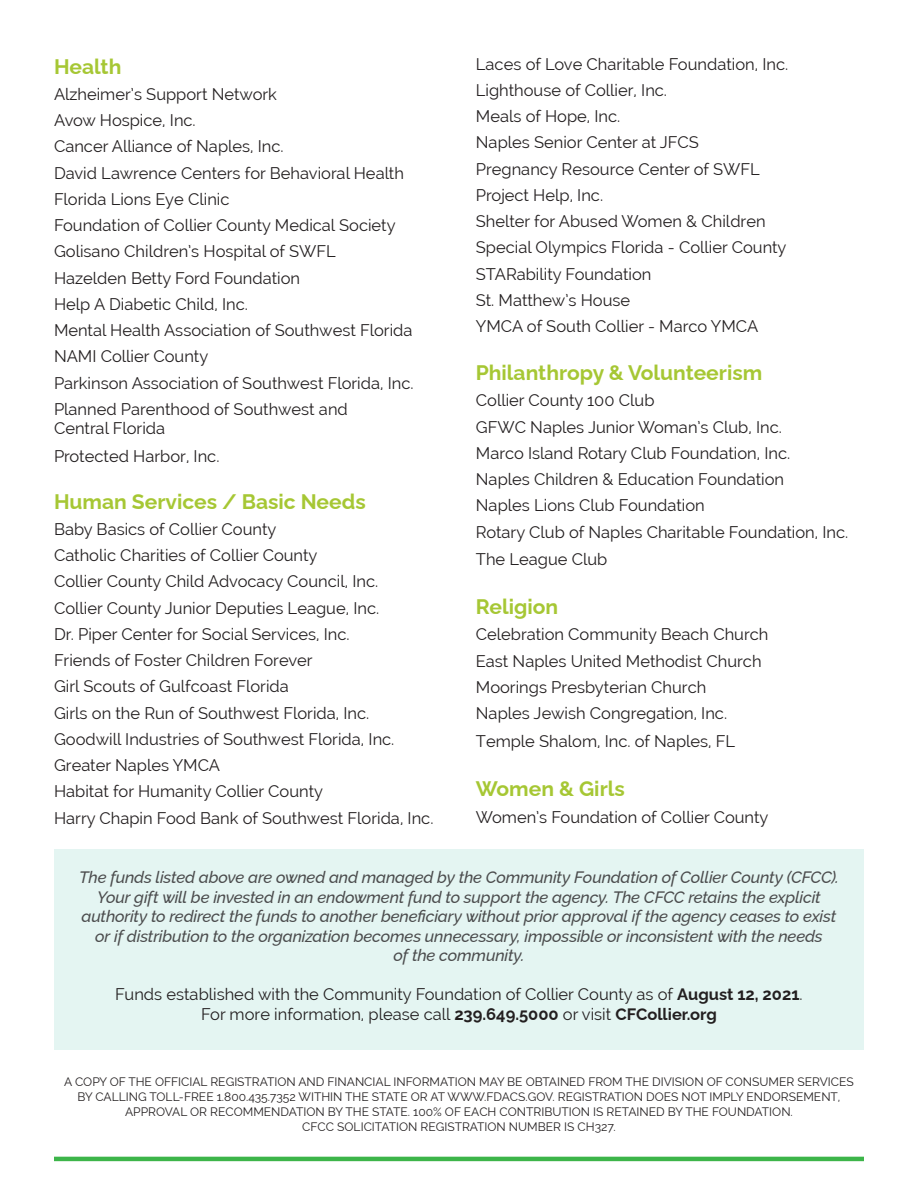
<style>
.page{position:relative;width:918px;height:1188px;background:#fff}
.page>*{position:absolute;margin:0;border:0;box-sizing:border-box;transform-origin:0 0}
.t1{font:700 21px "Raleway";color:#a6c734}
.t2{font:16.5px/19.5px "Raleway";color:#231f20}
.t3{font:italic 500 16.5px/19.5px "Raleway";letter-spacing:-.01em;color:#4b4c4d;text-align:center}
.t4{font:12px/15px "Raleway";color:#231f20;text-align:center}
.s1{font-weight:700}
</style>
<div class="page">
<div style="left:54px;top:849px;width:810px;height:201px;background:#e4f5f2"></div>
<hr style="left:54px;top:1157px;width:810px;height:4px;background:#3db54a">
<p class="t1" style="left:54px;top:50px;width:69px">Health</p>
<p class="t2" style="left:54px;top:84px;width:224px">Alzheimer’s Support Network</p>
<p class="t2" style="left:54px;top:111px;width:143px">Avow Hospice, Inc.</p>
<p class="t2" style="left:54px;top:137px;width:231px">Cancer Alliance of Naples, Inc.</p>
<p class="t2" style="left:54px;top:163px;width:352px">David Lawrence Centers for Behavioral Health</p>
<p class="t2" style="left:54px;top:189px;width:177px">Florida Lions Eye Clinic</p>
<p class="t2" style="left:54px;top:216px;width:343px">Foundation of Collier County Medical Society</p>
<p class="t2" style="left:54px;top:242px;width:283px">Golisano Children’s Hospital of SWFL</p>
<p class="t2" style="left:54px;top:268px;width:248px">Hazelden Betty Ford Foundation</p>
<p class="t2" style="left:54px;top:294px;width:196px">Help A Diabetic Child, Inc.</p>
<p class="t2" style="left:54px;top:321px;width:360px">Mental Health Association of Southwest Florida</p>
<p class="t2" style="left:54px;top:347px;width:156px">NAMI Collier County</p>
<p class="t2" style="left:54px;top:373px;width:361px">Parkinson Association of Southwest Florida, Inc.</p>
<p class="t2" style="left:54px;top:399px;width:295px">Planned Parenthood of Southwest and<br>Central Florida</p>
<p class="t2" style="left:54px;top:447px;width:167px">Protected Harbor, Inc.</p>
<p class="t1" style="left:54px;top:485px;width:313px">Human Services / Basic Needs</p>
<p class="t2" style="left:54px;top:519px;width:224px">Baby Basics of Collier County</p>
<p class="t2" style="left:54px;top:546px;width:265px">Catholic Charities of Collier County</p>
<p class="t2" style="left:54px;top:572px;width:326px">Collier County Child Advocacy Council, Inc.</p>
<p class="t2" style="left:54px;top:598px;width:327px">Collier County Junior Deputies League, Inc.</p>
<p class="t2" style="left:54px;top:624px;width:297px">Dr. Piper Center for Social Services, Inc.</p>
<p class="t2" style="left:54px;top:651px;width:260px">Friends of Foster Children Forever</p>
<p class="t2" style="left:54px;top:677px;width:236px">Girl Scouts of Gulfcoast Florida</p>
<p class="t2" style="left:54px;top:703px;width:317px">Girls on the Run of Southwest Florida, Inc.</p>
<p class="t2" style="left:54px;top:729px;width:342px">Goodwill Industries of Southwest Florida, Inc.</p>
<p class="t2" style="left:54px;top:756px;width:168px">Greater Naples YMCA</p>
<p class="t2" style="left:54px;top:782px;width:271px">Habitat for Humanity Collier County</p>
<p class="t2" style="left:54px;top:808px;width:381px">Harry Chapin Food Bank of Southwest Florida, Inc.</p>
<p class="t2" style="left:476px;top:54px;width:314px">Laces of Love Charitable Foundation, Inc.</p>
<p class="t2" style="left:476px;top:80px;width:193px">Lighthouse of Collier, Inc.</p>
<p class="t2" style="left:476px;top:106px;width:146px">Meals of Hope, Inc.</p>
<p class="t2" style="left:476px;top:133px;width:225px">Naples Senior Center at JFCS</p>
<p class="t2" style="left:476px;top:159px;width:285px">Pregnancy Resource Center of SWFL</p>
<p class="t2" style="left:476px;top:185px;width:129px">Project Help, Inc.</p>
<p class="t2" style="left:476px;top:211px;width:291px">Shelter for Abused Women &amp; Children</p>
<p class="t2" style="left:476px;top:238px;width:312px">Special Olympics Florida - Collier County</p>
<p class="t2" style="left:476px;top:264px;width:177px">STARability Foundation</p>
<p class="t2" style="left:476px;top:290px;width:156px">St. Matthew’s House</p>
<p class="t2" style="left:476px;top:316px;width:284px">YMCA of South Collier - Marco YMCA</p>
<p class="t1" style="left:476px;top:356px;width:288px">Philanthropy &amp; Volunteerism</p>
<p class="t2" style="left:476px;top:391px;width:180px">Collier County 100 Club</p>
<p class="t2" style="left:476px;top:417px;width:308px">GFWC Naples Junior Woman’s Club, Inc.</p>
<p class="t2" style="left:476px;top:443px;width:316px">Marco Island Rotary Club Foundation, Inc.</p>
<p class="t2" style="left:476px;top:469px;width:310px">Naples Children &amp; Education Foundation</p>
<p class="t2" style="left:476px;top:496px;width:230px">Naples Lions Club Foundation</p>
<p class="t2" style="left:476px;top:522px;width:374px">Rotary Club of Naples Charitable Foundation, Inc.</p>
<p class="t2" style="left:476px;top:550px;width:133px">The League Club</p>
<p class="t1" style="left:476px;top:590px;width:84px">Religion</p>
<p class="t2" style="left:476px;top:625px;width:294px">Celebration Community Beach Church</p>
<p class="t2" style="left:476px;top:651px;width:287px">East Naples United Methodist Church</p>
<p class="t2" style="left:476px;top:677px;width:232px">Moorings Presbyterian Church</p>
<p class="t2" style="left:476px;top:703px;width:253px">Naples Jewish Congregation, Inc.</p>
<p class="t2" style="left:476px;top:731px;width:261px">Temple Shalom, Inc. of Naples, FL</p>
<p class="t1" style="left:476px;top:771px;width:150px">Women &amp; Girls</p>
<p class="t2" style="left:476px;top:808px;width:294px">Women’s Foundation of Collier County</p>
<p class="t3" style="left:79px;top:866px;width:761px">The funds listed above are owned and managed by the Community Foundation of Collier County (CFCC).<br>Your gift will be invested in an endowment fund to support the agency. The CFCC retains the explicit authority to redirect the funds to another beneficiary without prior approval if the agency ceases to exist or if distribution to the organization becomes unnecessary, impossible or inconsistent with the needs<br>of the community.</p>
<p class="t2" style="left:115px;top:985px;width:689px;text-align:center">Funds established with the Community Foundation of Collier County as of <span class="s1">August 12, 2021</span>.<br>For more information, please call <span class="s1">239.649.5000</span> or visit <span class="s1">CFCollier.org</span></p>
<p class="t4" style="left:64px;top:1075px;width:791px">A COPY OF THE OFFICIAL REGISTRATION AND FINANCIAL INFORMATION MAY BE OBTAINED FROM THE DIVISION OF CONSUMER SERVICES BY CALLING TOLL-FREE 1.800.435.7352 WITHIN THE STATE OR AT WWW.FDACS.GOV. REGISTRATION DOES NOT IMPLY ENDORSEMENT, APPROVAL OR RECOMMENDATION BY THE STATE. 100% OF EACH CONTRIBUTION IS RETAINED BY THE FOUNDATION.<br>CFCC SOLICITATION REGISTRATION NUMBER IS CH327.</p>
</div>
